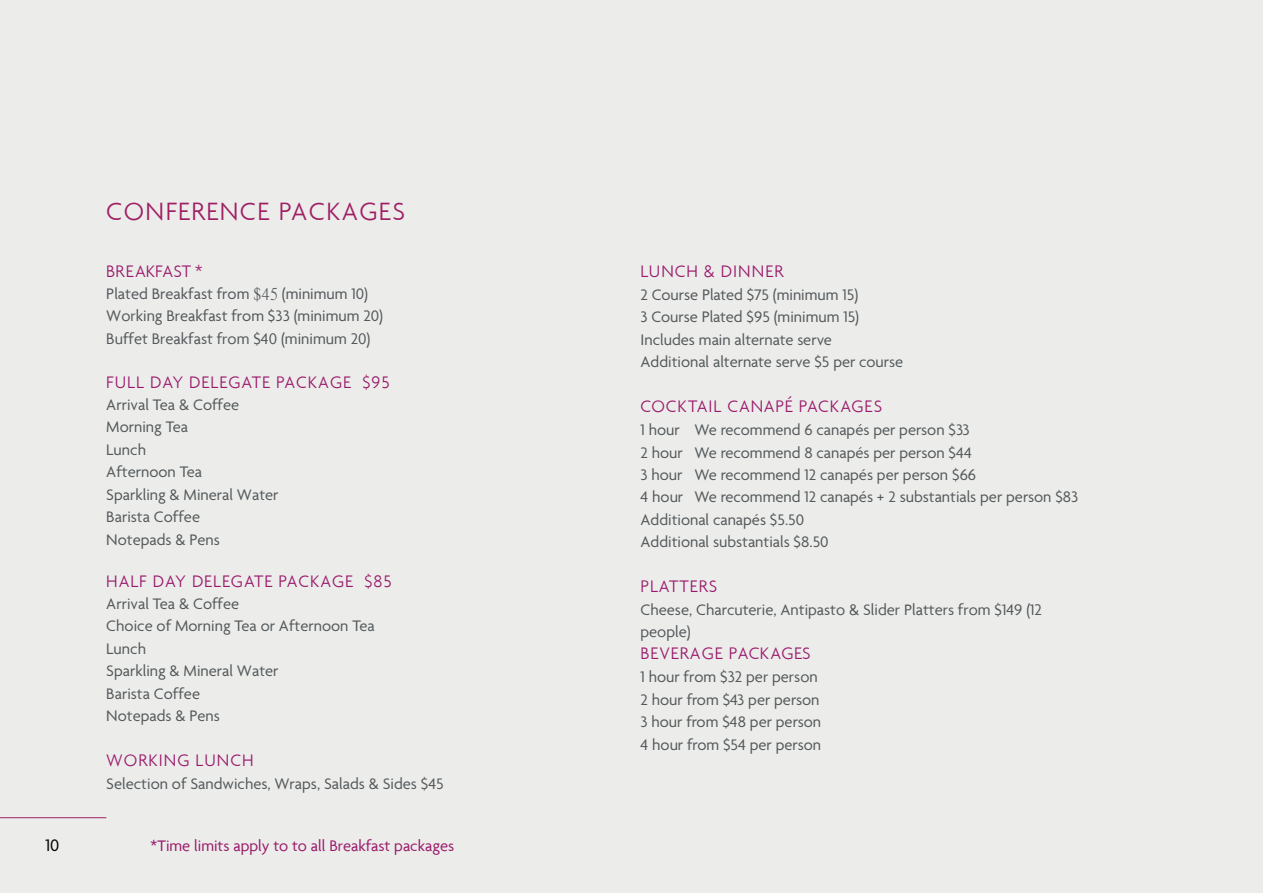
<style>
.page{position:relative;width:1263px;height:893px;background:#ecedeb}
.page>*{position:absolute;margin:0;border:0;box-sizing:border-box;transform-origin:0 0}
.t1{font:300 27px "Agenda";letter-spacing:.05em;color:#a01f64}
.t2{font:300 18px "Agenda";letter-spacing:.055em;color:#9a196b}
.t3{font:300 18px "Agenda";color:#9a196b}
.t4{font:18px "Agenda";color:#000}
.t5{font:16.5px/22.5px "Agenda";color:#54595b}
.t6{font:16.5px/22.6px "Agenda";color:#54585b}
.t7{font:16.5px "Agenda";color:#9a196a}
.s1{font-family:"Ming Li U Ext B"}
.s2{color:#54595b}
.s3{color:#54585b}
</style>
<div class="page">
<hr style="left:0;top:817px;width:106px;height:1px;background:#a01f64">
<p class="t4" style="left:46px;top:835px;width:15px">10</p>
<h1 class="t1" style="left:106px;top:196px;width:300px">CONFERENCE PACKAGES</h1>
<p class="t3" style="left:106px;top:261px;width:98px">BREAKFAST *</p>
<p class="t6" style="left:106px;top:283px;width:278px">Plated Breakfast from <span class="s1">$45</span> (minimum 10)<br>Working Breakfast from $33 (minimum 20)<br>Buffet Breakfast from $40 (minimum 20)</p>
<p class="t2" style="left:106px;top:371px;width:285px">FULL DAY DELEGATE PACKAGE $95</p>
<p class="t5" style="left:106px;top:394px;width:174px">Arrival Tea &amp; Coffee<br>Morning Tea<br>Lunch<br>Afternoon Tea<br>Sparkling &amp; Mineral Water<br>Barista Coffee<br>Notepads &amp; Pens</p>
<p class="t2" style="left:106px;top:570px;width:287px">HALF DAY DELEGATE PACKAGE $85</p>
<p class="t5" style="left:106px;top:593px;width:270px">Arrival Tea &amp; Coffee<br>Choice of Morning Tea or Afternoon Tea<br>Lunch<br>Sparkling &amp; Mineral Water<br>Barista Coffee<br>Notepads &amp; Pens</p>
<p class="t2" style="left:106px;top:750px;width:149px">WORKING LUNCH</p>
<p class="t5" style="left:106px;top:773px;width:339px">Selection of Sandwiches, Wraps, Salads &amp; Sides $45</p>
<p class="t7" style="left:151px;top:836px;width:305px">*Time limits apply to to all Breakfast packages</p>
<p class="t2" style="left:640px;top:261px;width:144px">LUNCH &amp; DINNER</p>
<p class="t5" style="left:640px;top:285px;width:264px">2 Course Plated $75 (minimum 15)<br>3 Course Plated $95 (minimum 15)<br>Includes main alternate serve Additional alternate serve $5 per course</p>
<p class="t2" style="left:640px;top:396px;width:243px">COCKTAIL CANAPÉ PACKAGES</p>
<p class="t5" style="left:640px;top:420px;width:439px">1 hour We recommend 6 canapés per person $33<br>2 hour We recommend 8 canapés per person $44<br>3 hour We recommend 12 canapés per person $66<br>4 hour We recommend 12 canapés + 2 substantials per person $83<br>Additional canapés $5.50<br>Additional substantials $8.50</p>
<p class="t2" style="left:640px;top:576px;width:78px">PLATTERS</p>
<p class="t6" style="left:640px;top:598px;width:403px;line-height:21.8px"><span class="s2">Cheese, Charc</span>uterie, Antipasto &amp; Slider Platters from $149 (12 people)</p>
<p class="t2" style="left:640px;top:643px;width:172px">BEVERAGE PACKAGES</p>
<p class="t5" style="left:640px;top:667px;width:182px">1 hour from <span class="s3">$32 per person<br></span>2 hour from $43 per person<br>3 hour from $48 per person<br>4 hour from $54 per person</p>
</div>
